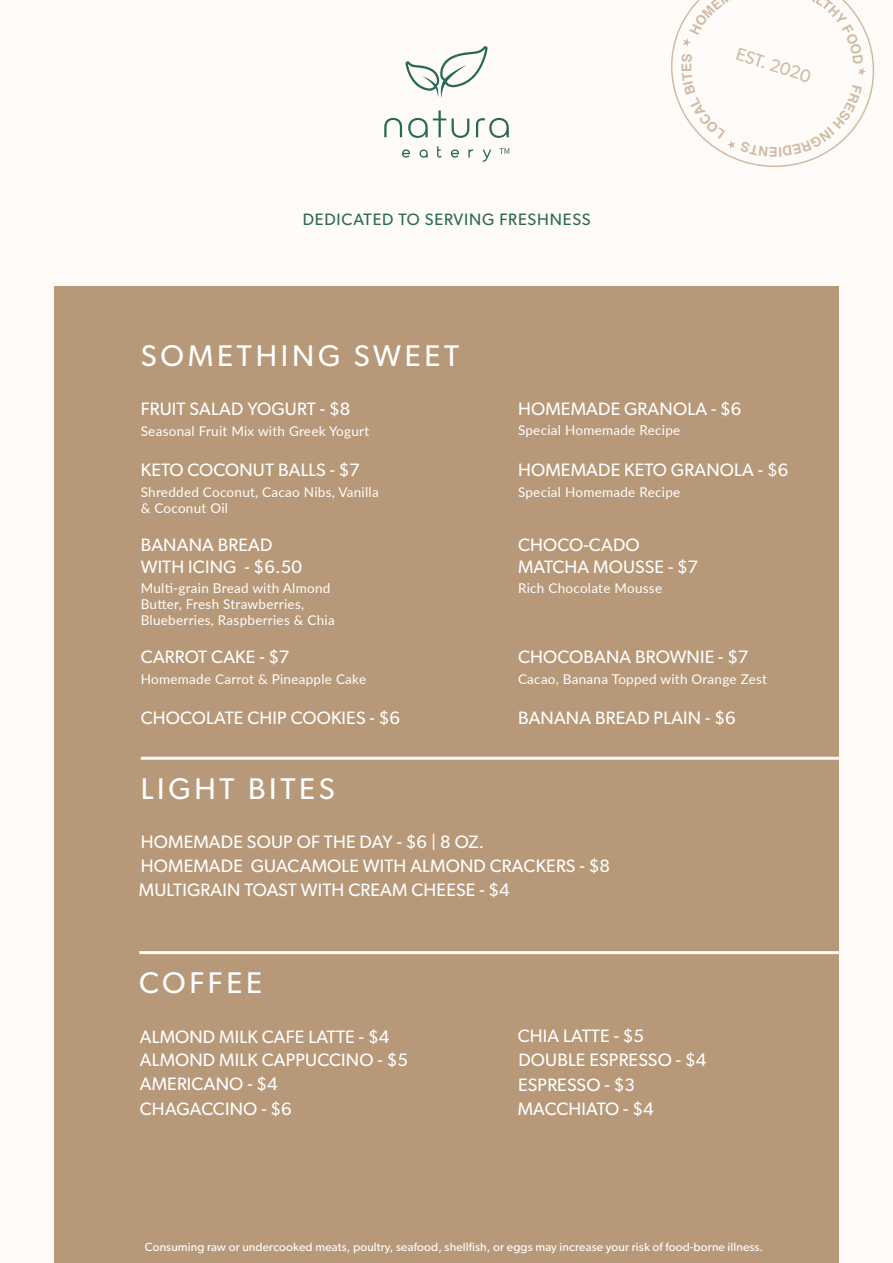
<style>
.page{position:relative;width:893px;height:1263px;background:#fffbf8}
.page>*{position:absolute;margin:0;border:0;box-sizing:border-box;transform-origin:0 0}
.t1{font:30px "Gibson";letter-spacing:.125em;color:#fff}
.t2{font:18px/21.6px "Gibson";letter-spacing:.01em;color:#fff}
.t3{font:18px "Gibson";color:#b79878}
.t4{font:16.5px "Gibson";letter-spacing:.05em;color:#286955}
.t5{font:13.5px/16.2px "Lato";letter-spacing:.02em;color:#fff}
.t6{font:700 13.5px "Helvetica";color:#b79878}
.t7{font:12px "Gibson";letter-spacing:.01em;color:#fff}
</style>
<div class="page">
<div style="left:54px;top:286px;width:785px;height:977px;background:#b79878"></div>
<svg style="left:406px;top:46px;width:81px;height:52px"></svg>
<svg style="left:384px;top:110px;width:125px;height:28px"></svg>
<svg style="left:402px;top:146px;width:89px;height:16px"></svg>
<svg style="left:499px;top:148px;width:10px;height:6px"></svg>
<hr style="left:141px;top:757px;width:701px;height:3px;background:#fffbf8">
<hr style="left:139px;top:951px;width:701px;height:3px;background:#fffbf8">
<svg style="left:671px;top:0;width:204px;height:167px"></svg>
<p class="t3" style="left:740px;top:43px;width:79px;rotate:18deg">EST. 2020</p>
<p class="t4" style="left:303px;top:210px;width:290px">DEDICATED TO SERVING FRESHNESS</p>
<p class="t6" style="left:778px;top:160px;width:11px;rotate:-180deg">E</p>
<h1 class="t1" style="left:141px;top:338px;width:320px">SOMETHING SWEET</h1>
<p class="t2" style="left:141px;top:398px;width:211px">FRUIT SALAD YOGURT - $8</p>
<p class="t5" style="left:141px;top:422px;width:230px">Seasonal Fruit Mix with Greek Yogurt</p>
<p class="t2" style="left:518px;top:398px;width:225px">HOMEMADE GRANOLA - $6</p>
<p class="t5" style="left:518px;top:422px;width:164px">Special Homemade Recipe</p>
<p class="t2" style="left:141px;top:459px;width:220px">KETO COCONUT BALLS - $7</p>
<p class="t5" style="left:141px;top:483px;width:239px">Shredded Coconut, Cacao Nibs, Vanilla &amp; Coconut Oil</p>
<p class="t2" style="left:141px;top:534px;width:163px">BANANA BREAD<br>WITH ICING - $6.50</p>
<p class="t5" style="left:141px;top:579px;width:196px">Multi-grain Bread with Almond<br>Butter, Fresh Strawberries,<br>Blueberries, Raspberries &amp; Chia</p>
<p class="t2" style="left:141px;top:646px;width:150px">CARROT CAKE - $7</p>
<p class="t2" style="left:518px;top:459px;width:272px">HOMEMADE KETO GRANOLA - $6</p>
<p class="t5" style="left:518px;top:483px;width:164px">Special Homemade Recipe</p>
<p class="t2" style="left:518px;top:534px;width:181px">CHOCO-CADO<br>MATCHA MOUSSE - $7</p>
<p class="t5" style="left:518px;top:579px;width:146px">Rich Chocolate Mousse</p>
<p class="t2" style="left:518px;top:646px;width:232px">CHOCOBANA BROWNIE - $7</p>
<p class="t5" style="left:141px;top:670px;width:227px">Homemade Carrot &amp; Pineapple Cake</p>
<p class="t5" style="left:518px;top:670px;width:251px">Cacao, Banana Topped with Orange Zest</p>
<p class="t2" style="left:141px;top:707px;width:261px">CHOCOLATE CHIP COOKIES - $6</p>
<h1 class="t1" style="left:141px;top:770px;width:196px">LIGHT BITES</h1>
<p class="t2" style="left:518px;top:707px;width:219px">BANANA BREAD PLAIN - $6</p>
<p class="t2" style="left:141px;top:829px;width:471px;line-height:24.5px">HOMEMADE SOUP OF THE DAY - $6 | 8 OZ.<br>HOMEMADE GUACAMOLE WITH ALMOND CRACKERS - $8</p>
<p class="t2" style="left:139px;top:879px;width:372px">MULTIGRAIN TOAST WITH CREAM CHEESE - $4</p>
<h1 class="t1" style="left:139px;top:965px;width:124px">COFFEE</h1>
<p class="t2" style="left:140px;top:1025px;width:270px;line-height:23px">ALMOND MILK CAFE LATTE - $4<br>ALMOND MILK CAPPUCCINO - $5</p>
<p class="t2" style="left:140px;top:1071px;width:154px;line-height:24.5px">AMERICANO - $4<br>CHAGACCINO - $6</p>
<p class="t2" style="left:518px;top:1024px;width:190px;line-height:23.5px">CHIA LATTE - $5<br>DOUBLE ESPRESSO - $4</p>
<p class="t2" style="left:518px;top:1073px;width:137px;line-height:24px">ESPRESSO - $3<br>MACCHIATO - $4</p>
<p class="t7" style="left:145px;top:1239px;width:620px">Consuming raw or undercooked meats, poultry, seafood, shellfish, or eggs may increase your risk of food-borne illness.</p>
</div>
